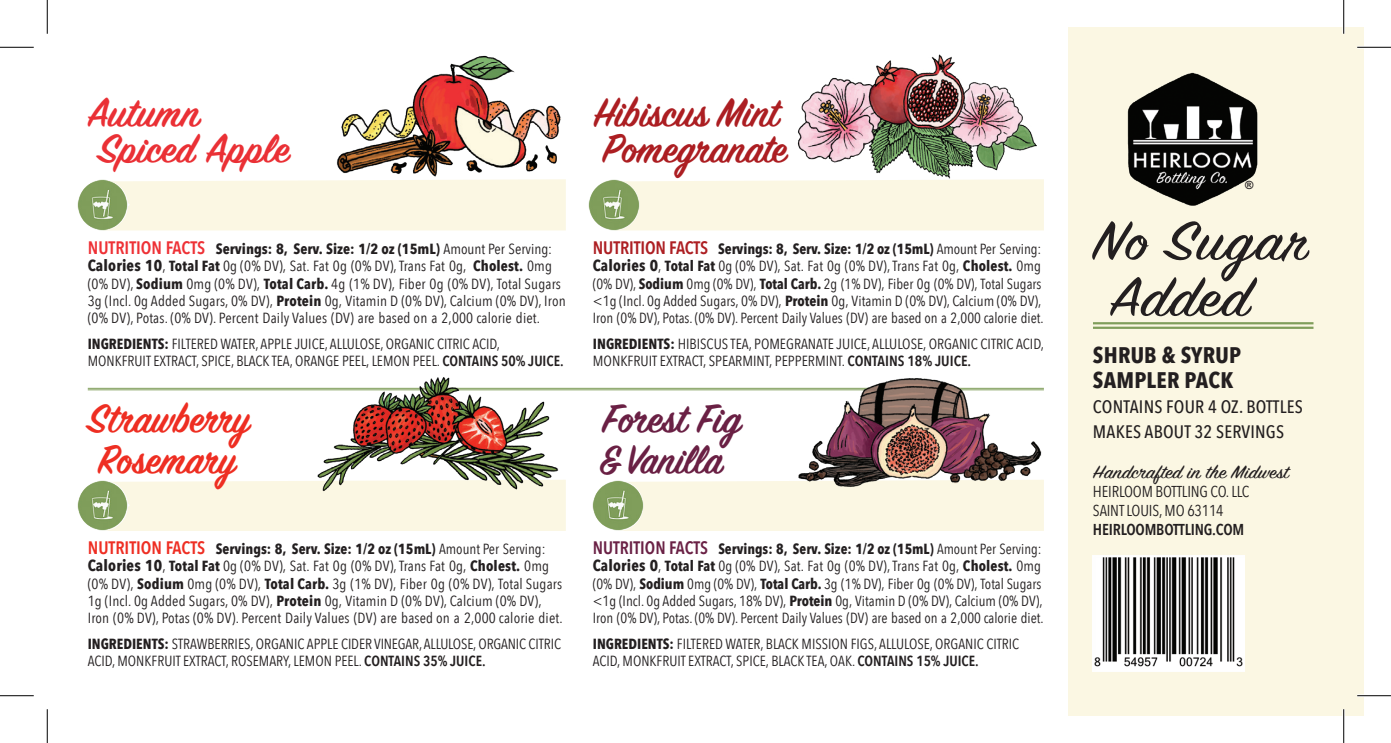
<style>
.page{position:relative;width:1391px;height:743px;background:#fff}
.page>*{position:absolute;margin:0;border:0;box-sizing:border-box;transform-origin:0 0}
.t1{font:60.75px/56.2px "Sign Painter House Script";letter-spacing:.02em;color:#231f20;scale:1.13 1}
.t2{font:600 45px/36px "Sign Painter House Script";letter-spacing:-.005em;color:#ac1e22}
.t3{font:600 45px/40.5px "Sign Painter House Script";color:#ee2e22}
.t4{font:600 45px/36px "Sign Painter House Script";letter-spacing:.01em;color:#ea3035}
.t5{font:600 45px/40.5px "Sign Painter House Script";color:#6a2044}
.t6{font:700 22.5px/24.8px "Avenir Next Condensed";letter-spacing:.01em;color:#231f20}
.t7{font:20.25px "Sign Painter House Script";color:#231f20;scale:1.13 1}
.t8{font:500 18px/24.8px "Avenir Next Condensed";letter-spacing:.01em;color:#231f20}
.t9{font:15.75px/18.9px "Avenir Next Condensed";letter-spacing:-.01em;color:#231f20}
.t10{font:600 15.75px "Avenir Next Condensed";letter-spacing:-.01em;color:#231f20}
.t11{font:14.62px/17.3px "Avenir Next Condensed";color:#231f20}
.t12{font:700 11.25px "Arial";color:#231f20}
.s1{font-weight:600;font-size:18px;color:#ee3136}
.s2{font-weight:700}
.s3{font-weight:700;font-size:15.75px}
.s4{font-weight:600}
.s5{font-weight:600;font-size:18px;color:#ee2e23}
.s6{font-weight:600;font-size:18px;color:#ad1f23}
.s7{font-weight:600;font-size:18px;color:#6a2145}
</style>
<div class="page">
<hr style="left:88px;top:388px;width:956px;height:1px;background:#809e5b">
<hr style="left:88px;top:389px;width:956px;height:1px;background:#809e5b">
<div style="left:1068px;top:27px;width:296px;height:689px;background:#fbf7e3"></div>
<img style="left:1093px;top:555px;width:152px;height:116px">
<hr style="left:1093px;top:322px;width:220px;height:2px;background:#809e5b">
<hr style="left:1093px;top:326px;width:220px;height:3px;background:#809e5b">
<img style="left:1127px;top:72px;width:131px;height:134px">
<img style="left:336px;top:55px;width:225px;height:122px">
<img style="left:797px;top:54px;width:240px;height:125px">
<div style="left:103px;top:179px;width:463px;height:51px;background:#fbf7e3"></div>
<img style="left:77px;top:180px;width:51px;height:50px">
<div style="left:614px;top:179px;width:430px;height:51px;background:#fbf7e3"></div>
<img style="left:589px;top:180px;width:50px;height:50px">
<div style="left:128px;top:481px;width:438px;height:50px;background:#fbf7e3"></div>
<img style="left:77px;top:480px;width:51px;height:51px">
<img style="left:307px;top:377px;width:259px;height:150px">
<div style="left:643px;top:481px;width:401px;height:50px;background:#fbf7e3"></div>
<img style="left:593px;top:480px;width:50px;height:51px">
<img style="left:790px;top:378px;width:254px;height:112px">
<hr style="left:1357px;top:46px;width:33px;height:3px;background:#fff">
<hr style="left:1357px;top:694px;width:33px;height:3px;background:#fff">
<hr style="left:1342px;top:0;width:3px;height:34px;background:#fff">
<hr style="left:1342px;top:709px;width:3px;height:33px;background:#fff">
<hr style="left:0;top:47px;width:34px;height:1px;background:#000">
<hr style="left:1357px;top:47px;width:33px;height:1px;background:#000">
<hr style="left:0;top:695px;width:34px;height:1px;background:#000">
<hr style="left:1357px;top:695px;width:33px;height:1px;background:#000">
<hr style="left:47px;top:0;width:1px;height:34px;background:#000">
<hr style="left:47px;top:709px;width:1px;height:33px;background:#000">
<hr style="left:1343px;top:0;width:1px;height:34px;background:#000">
<hr style="left:1343px;top:709px;width:1px;height:33px;background:#000">
<h2 class="t4" style="left:88px;top:99px;width:203px">Autumn<br>Spiced Apple</h2>
<p class="t11" style="left:88px;top:239px;width:479px"><span class="s1">NUTRITION FACTS</span> <span class="s2">Servings: 8, Serv. Size: 1/2 oz (15mL)</span> Amount Per Serving:<br><span class="s3">Calories 10</span>, <span class="s2">Total Fat</span> 0g (0% DV), Sat. Fat 0g (0% DV), Trans Fat 0g, <span class="s2">Cholest.</span> 0mg (0% DV), <span class="s2">Sodium</span> 0mg (0% DV), <span class="s2">Total Carb.</span> 4g (1% DV), Fiber 0g (0% DV), Total Sugars 3g (Incl. 0g Added Sugars, 0% DV), <span class="s2">Protein</span> 0g, Vitamin D (0% DV), Calcium (0% DV), Iron (0% DV), Potas. (0% DV). Percent Daily Values (DV) are based on a 2,000 calorie diet.</p>
<p class="t11" style="left:88px;top:335px;width:477px"><span class="s2">INGREDIENTS:</span> FILTERED WATER, APPLE JUICE, ALLULOSE, ORGANIC CITRIC ACID,<br>MONKFRUIT EXTRACT, SPICE, BLACK TEA, ORANGE PEEL, LEMON PEEL. <span class="s4">CONTAINS 50% JUICE.</span></p>
<h2 class="t3" style="left:88px;top:402px;width:164px">Strawberry<br>Rosemary</h2>
<p class="t11" style="left:88px;top:539px;width:476px"><span class="s5">NUTRITION FACTS</span> <span class="s2">Servings: 8, Serv. Size: 1/2 oz (15mL)</span> Amount Per Serving:<br><span class="s3">Calories 10</span>, <span class="s2">Total Fat</span> 0g (0% DV), Sat. Fat 0g (0% DV), Trans Fat 0g, <span class="s2">Cholest.</span> 0mg (0% DV), <span class="s2">Sodium</span> 0mg (0% DV), <span class="s2">Total Carb.</span> 3g (1% DV), Fiber 0g (0% DV), Total Sugars 1g (Incl. 0g Added Sugars, 0% DV), <span class="s2">Protein</span> 0g, Vitamin D (0% DV), Calcium (0% DV), Iron (0% DV), Potas (0% DV). Percent Daily Values (DV) are based on a 2,000 calorie diet.</p>
<p class="t11" style="left:88px;top:635px;width:475px"><span class="s2">INGREDIENTS:</span> STRAWBERRIES, ORGANIC APPLE CIDER VINEGAR, ALLULOSE, ORGANIC CITRIC<br>ACID, MONKFRUIT EXTRACT, ROSEMARY, LEMON PEEL. <span class="s4">CONTAINS 35% JUICE.</span></p>
<h2 class="t2" style="left:593px;top:99px;width:195px">Hibiscus Mint<br>Pomegranate</h2>
<p class="t11" style="left:593px;top:239px;width:452px"><span class="s6">NUTRITION FACTS</span> <span class="s2">Servings: 8, Serv. Size: 1/2 oz (15mL)</span> Amount Per Serving:<br><span class="s3">Calories 0</span>, <span class="s2">Total Fat</span> 0g (0% DV), Sat. Fat 0g (0% DV), Trans Fat 0g, <span class="s2">Cholest.</span> 0mg (0% DV), <span class="s2">Sodium</span> 0mg (0% DV), <span class="s2">Total Carb.</span> 2g (1% DV), Fiber 0g (0% DV), Total Sugars &lt;1g (Incl. 0g Added Sugars, 0% DV), <span class="s2">Protein</span> 0g, Vitamin D (0% DV), Calcium (0% DV), Iron (0% DV), Potas. (0% DV). Percent Daily Values (DV) are based on a 2,000 calorie diet.</p>
<p class="t11" style="left:593px;top:335px;width:452px"><span class="s2">INGREDIENTS:</span> HIBISCUS TEA, POMEGRANATE JUICE, ALLULOSE, ORGANIC CITRIC ACID,<br>MONKFRUIT EXTRACT, SPEARMINT, PEPPERMINT. <span class="s4">CONTAINS 18% JUICE.</span></p>
<h2 class="t5" style="left:599px;top:402px;width:144px">Forest Fig &amp; Vanilla</h2>
<p class="t11" style="left:593px;top:539px;width:452px"><span class="s7">NUTRITION FACTS</span> <span class="s2">Servings: 8, Serv. Size: 1/2 oz (15mL)</span> Amount Per Serving:<br><span class="s3">Calories 0</span>, <span class="s2">Total Fat</span> 0g (0% DV), Sat. Fat 0g (0% DV), Trans Fat 0g, <span class="s2">Cholest.</span> 0mg (0% DV), <span class="s2">Sodium</span> 0mg (0% DV), <span class="s2">Total Carb.</span> 3g (1% DV), Fiber 0g (0% DV), Total Sugars &lt;1g (Incl. 0g Added Sugars, 18% DV), <span class="s2">Protein</span> 0g, Vitamin D (0% DV), Calcium (0% DV), Iron (0% DV), Potas. (0% DV). Percent Daily Values (DV) are based on a 2,000 calorie diet.</p>
<p class="t11" style="left:593px;top:635px;width:428px"><span class="s2">INGREDIENTS:</span> FILTERED WATER, BLACK MISSION FIGS, ALLULOSE, ORGANIC CITRIC<br>ACID, MONKFRUIT EXTRACT, SPICE, BLACK TEA, OAK. <span class="s4">CONTAINS 15% JUICE.</span></p>
<p class="t12" style="left:1245px;top:177px;width:10px">®</p>
<h1 class="t1" style="left:1093px;top:218px;width:191px">No Sugar<br>Added</h1>
<h3 class="t6" style="left:1093px;top:343px;width:149px">SHRUB &amp; SYRUP<br>SAMPLER PACK</h3>
<p class="t8" style="left:1093px;top:394px;width:211px">CONTAINS FOUR 4 OZ. BOTTLES<br>MAKES ABOUT 32 SERVINGS</p>
<h3 class="t7" style="left:1093px;top:459px;width:175px">Handcrafted in the Midwest</h3>
<p class="t9" style="left:1093px;top:481px;width:158px">HEIRLOOM BOTTLING CO. LLC<br>SAINT LOUIS, MO 63114</p>
<p class="t10" style="left:1093px;top:515px;width:153px">HEIRLOOMBOTTLING.COM</p>
</div>
